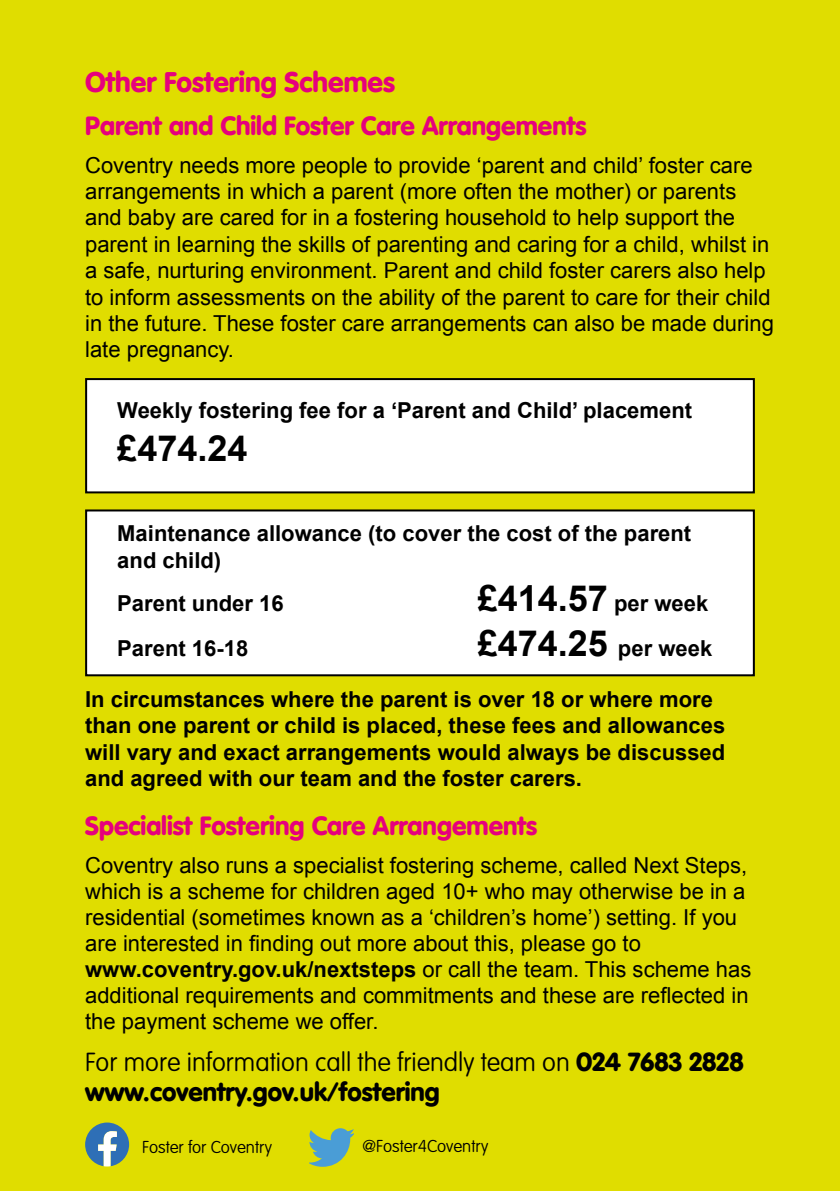
<style>
.page{position:relative;width:840px;height:1191px;background:#fff}
.page>*{position:absolute;margin:0;border:0;box-sizing:border-box;transform-origin:0 0}
.t1{font:700 36px "Arial";color:#000}
.t2{font:900 28px "VAG Rounded Std";color:#e6007d}
.t3{font:900 26px "VAG Rounded Std";color:#e6007d}
.t4{font:100 25.8px "VAG Rounded";color:#000}
.t5{font:900 25.8px "VAG Rounded Std";color:#000}
.t6{font:22px/26.4px "Arial";color:#000}
.t7{font:700 22px/26.4px "Arial";color:#000}
.t8{font:100 17px "VAG Rounded";color:#000}
.s1{font-size:22px}
.s2{font-weight:700}
.s3{font-family:"VAG Rounded Std";font-weight:900}
</style>
<div class="page">
<div style="left:0;top:0;width:839px;height:1191px;background:#e0dd00"></div>
<div style="left:86px;top:379px;width:667px;height:113px;background:#fff"></div>
<div style="left:85px;top:378px;width:669px;height:115px;border:2px solid #000"></div>
<div style="left:86px;top:510px;width:667px;height:165px;background:#fff"></div>
<div style="left:85px;top:509px;width:669px;height:167px;border:2px solid #000"></div>
<svg style="left:85px;top:1122px;width:44px;height:44px"></svg>
<svg style="left:309px;top:1128px;width:44px;height:38px"></svg>
<p class="t2" style="left:85px;top:66px;width:311px">Other Fostering Schemes</p>
<p class="t3" style="left:85px;top:110px;width:502px">Parent and Child Foster Care Arrangements</p>
<p class="t6" style="left:85px;top:152px;width:690px">Coventry needs more people to provide ‘parent and child’ foster care arrangements in which a parent (more often the mother) or parents and baby are cared for in a fostering household to help support the parent in learning the skills of parenting and caring for a child, whilst in a safe, nurturing environment. Parent and child foster carers also help to inform assessments on the ability of the parent to care for their child in the future. These foster care arrangements can also be made during late pregnancy.</p>
<p class="t7" style="left:117px;top:397px;width:576px">Weekly fostering fee for a ‘Parent and Child’ placement</p>
<h1 class="t1" style="left:117px;top:428px;width:132px">£474.24</h1>
<p class="t7" style="left:117px;top:520px;width:575px">Maintenance allowance (to cover the cost of the parent and child)</p>
<p class="t7" style="left:117px;top:590px;width:168px">Parent under 16</p>
<h1 class="t1" style="left:477px;top:578px;width:232px">£414.57 <span class="s1">per week</span></h1>
<p class="t7" style="left:117px;top:635px;width:132px">Parent 16-18</p>
<h1 class="t1" style="left:477px;top:623px;width:236px">£474.25 <span class="s1">per week</span></h1>
<p class="t7" style="left:85px;top:686px;width:641px">In circumstances where the parent is over 18 or where more than one parent or child is placed, these fees and allowances will vary and exact arrangements would always be discussed and agreed with our team and the foster carers.</p>
<p class="t3" style="left:85px;top:810px;width:453px">Specialist Fostering Care Arrangements</p>
<p class="t6" style="left:85px;top:852px;width:667px">Coventry also runs a specialist fostering scheme, called Next Steps, which is a scheme for children aged 10+ who may otherwise be in a residential (sometimes known as a ‘children’s home’) setting. If you are interested in finding out more about this, please go to <span class="s2">www.coventry.gov.uk/nextsteps</span> or call the team. This scheme has additional requirements and commitments and these are reflected in the payment scheme we offer.</p>
<p class="t4" style="left:85px;top:1047px;width:659px">For more information call the friendly team on <span class="s3">024 7683 2828</span></p>
<p class="t5" style="left:85px;top:1076px;width:356px">www.coventry.gov.uk/fostering</p>
<p class="t8" style="left:142px;top:1137px;width:131px">Foster for Coventry</p>
<p class="t8" style="left:362px;top:1136px;width:127px">@Foster4Coventry</p>
</div>
